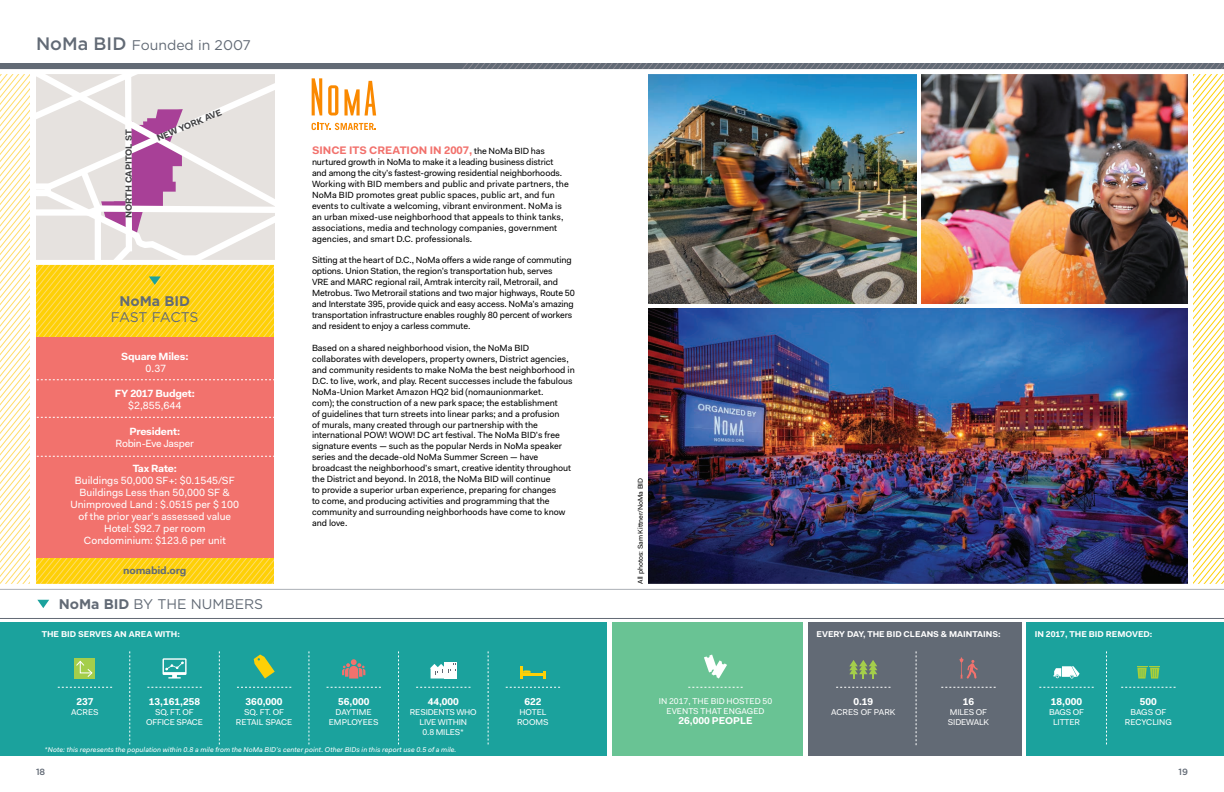
<style>
.page{position:relative;width:1224px;height:792px;background:#fff}
.page>*{position:absolute;margin:0;border:0;box-sizing:border-box;transform-origin:0 0}
.t1{font:14px "Gotham";color:#626a75}
.t2{font:700 14px "Gotham";color:#626a75}
.t3{font:700 11px "Fakt Pro";color:#f2726d}
.t4{font:10.5px/12px "Fakt Pro";color:#fff;text-align:center}
.t5{font:700 10.5px "Fakt Pro";letter-spacing:-.02em;color:#fff}
.t6{font:10.5px "Fakt Pro";letter-spacing:-.02em;color:#fff}
.t7{font:700 10.5px "Fakt Pro";letter-spacing:-.02em;color:#626a75}
.t8{font:700 10px "Fakt Pro";color:#fff}
.t9{font:9px/11px "Fakt Pro";color:#000}
.t10{font:700 9px "Fakt Pro";color:#414143}
.t11{font:500 9px "Gotham";color:#626a75}
.t12{font:8.5px/10px "Fakt Pro";color:#fff;text-align:center}
.t13{font:8.5px/10px "Fakt Pro";letter-spacing:-.02em;color:#fff;text-align:center}
.t14{font:700 8.5px "Fakt Pro";color:#fff}
.t15{font:italic 7px "Fakt Pro";letter-spacing:.01em;color:#fff}
.t16{font:7px "Fakt Pro";color:#000}
.s1{font-weight:500;font-size:18px}
.s2{font-weight:700}
.s3{font-weight:400;font-size:9px;color:#000}
</style>
<div class="page">
<div style="left:0;top:623px;width:606px;height:133px;background:#1ba29d"></div>
<svg style="left:130px;top:651px;width:1px;height:93px"></svg>
<svg style="left:219px;top:651px;width:1px;height:93px"></svg>
<svg style="left:309px;top:651px;width:1px;height:93px"></svg>
<svg style="left:398px;top:651px;width:1px;height:93px"></svg>
<svg style="left:488px;top:651px;width:1px;height:93px"></svg>
<div style="left:75px;top:658px;width:20px;height:21px;background:#a4ce4b"></div>
<svg style="left:76px;top:660px;width:17px;height:17px"></svg>
<svg style="left:58px;top:687px;width:54px;height:1px"></svg>
<svg style="left:163px;top:658px;width:24px;height:21px"></svg>
<svg style="left:147px;top:687px;width:55px;height:1px"></svg>
<svg style="left:254px;top:655px;width:21px;height:24px"></svg>
<svg style="left:237px;top:687px;width:54px;height:1px"></svg>
<svg style="left:342px;top:659px;width:23px;height:20px"></svg>
<svg style="left:327px;top:687px;width:54px;height:1px"></svg>
<div style="left:444px;top:662px;width:13px;height:17px;background:#fff"></div>
<svg style="left:430px;top:663px;width:26px;height:16px"></svg>
<svg style="left:416px;top:687px;width:55px;height:1px"></svg>
<svg style="left:543px;top:671px;width:3px;height:8px"></svg>
<hr style="left:521px;top:673px;width:24px;height:3px;background:#fed006">
<svg style="left:520px;top:666px;width:11px;height:13px"></svg>
<svg style="left:506px;top:687px;width:54px;height:1px"></svg>
<div style="left:808px;top:623px;width:214px;height:133px;background:#626a75"></div>
<div style="left:612px;top:623px;width:191px;height:133px;background:#69c394"></div>
<svg style="left:704px;top:655px;width:23px;height:24px"></svg>
<svg style="left:849px;top:660px;width:28px;height:19px"></svg>
<svg style="left:959px;top:657px;width:19px;height:22px"></svg>
<svg style="left:916px;top:651px;width:1px;height:94px"></svg>
<svg style="left:688px;top:687px;width:55px;height:1px"></svg>
<svg style="left:836px;top:687px;width:55px;height:1px"></svg>
<svg style="left:941px;top:687px;width:55px;height:1px"></svg>
<div style="left:1026px;top:623px;width:198px;height:133px;background:#1ba29d"></div>
<svg style="left:1137px;top:666px;width:23px;height:13px"></svg>
<svg style="left:1053px;top:666px;width:27px;height:13px"></svg>
<svg style="left:1039px;top:687px;width:55px;height:1px"></svg>
<svg style="left:1121px;top:687px;width:55px;height:1px"></svg>
<svg style="left:1106px;top:651px;width:1px;height:93px"></svg>
<img style="left:0;top:63px;width:1224px;height:556px">
<h1 class="t1" style="left:36px;top:36px;width:217px"><span class="s1">NoMa BID</span> Founded in 2007</h1>
<p class="t10" style="left:123px;top:218px;width:90px;rotate:-90deg">NORTH CAPITOL ST</p>
<p class="t10" style="left:155px;top:133px;width:71px;rotate:-23deg">NEW YORK AVE</p>
<h1 class="t2" style="left:119px;top:291px;width:72px">NoMa BID</h1>
<h1 class="t1" style="left:111px;top:309px;width:89px">FAST FACTS</h1>
<p class="t5" style="left:121px;top:349px;width:69px">Square Miles:</p>
<p class="t4" style="left:146px;top:362px;width:22px">0.37</p>
<p class="t5" style="left:115px;top:387px;width:82px">FY 2017 Budget:</p>
<p class="t4" style="left:128px;top:400px;width:55px">$2,855,644</p>
<p class="t5" style="left:129px;top:424px;width:52px">President:</p>
<p class="t6" style="left:116px;top:436px;width:80px">Robin-Eve Jasper</p>
<p class="t5" style="left:133px;top:462px;width:46px">Tax Rate:</p>
<p class="t4" style="left:70px;top:475px;width:170px">Buildings 50,000 SF+: $0.1545/SF<br>Buildings Less than 50,000 SF &amp;<br>Unimproved Land : $.0515 per $ 100 of the prior year’s assessed value<br>Hotel: $92.7 per room<br>Condominium: $123.6 per unit</p>
<p class="t7" style="left:123px;top:564px;width:65px">nomabid.org</p>
<h1 class="t1" style="left:59px;top:595px;width:206px"><span class="s2">NoMa BID</span> BY THE NUMBERS</h1>
<p class="t14" style="left:42px;top:628px;width:140px">THE BID SERVES AN AREA WITH:</p>
<p class="t3" style="left:312px;top:143px;width:235px">SINCE ITS CREATION IN 2007, <span class="s3">the NoMa BID has</span></p>
<p class="t9" style="left:312px;top:157px;width:258px">nurtured growth in NoMa to make it a leading business district and among the city’s fastest-growing residential neighborhoods.<br>Working with BID members and public and private partners, the NoMa BID promotes great public spaces, public art, and fun events to cultivate a welcoming, vibrant environment. NoMa is an urban mixed-use neighborhood that appeals to think tanks, associations, media and technology companies, government agencies, and smart D.C. professionals.</p>
<p class="t9" style="left:312px;top:255px;width:265px">Sitting at the heart of D.C., NoMa offers a wide range of commuting options. Union Station, the region’s transportation hub, serves<br>VRE and MARC regional rail, Amtrak intercity rail, Metrorail, and Metrobus. Two Metrorail stations and two major highways, Route 50 and Interstate 395, provide quick and easy access. NoMa’s amazing transportation infrastructure enables roughly 80 percent of workers and resident to enjoy a carless commute.</p>
<p class="t9" style="left:312px;top:342px;width:264px">Based on a shared neighborhood vision, the NoMa BID collaborates with developers, property owners, District agencies, and community residents to make NoMa the best neighborhood in D.C. to live, work, and play. Recent successes include the fabulous NoMa-Union Market Amazon HQ2 bid (nomaunionmarket.<br>com); the construction of a new park space; the establishment<br>of guidelines that turn streets into linear parks; and a profusion<br>of murals, many created through our partnership with the international POW! WOW! DC art festival. The NoMa BID’s free signature events — such as the popular Nerds in NoMa speaker series and the decade-old NoMa Summer Screen — have broadcast the neighborhood’s smart, creative identity throughout the District and beyond. In 2018, the NoMa BID will continue<br>to provide a superior urban experience, preparing for changes<br>to come, and producing activities and programming that the community and surrounding neighborhoods have come to know and love.</p>
<p class="t8" style="left:76px;top:695px;width:19px">237</p>
<p class="t13" style="left:71px;top:707px;width:29px">ACRES</p>
<p class="t8" style="left:149px;top:695px;width:53px">13,161,258</p>
<p class="t13" style="left:146px;top:707px;width:58px">SQ. FT. OF<br>OFFICE SPACE</p>
<p class="t8" style="left:246px;top:695px;width:39px">360,000</p>
<p class="t12" style="left:236px;top:707px;width:58px">SQ. FT. OF<br>RETAIL SPACE</p>
<p class="t8" style="left:338px;top:695px;width:33px">56,000</p>
<p class="t12" style="left:329px;top:707px;width:51px">DAYTIME<br>EMPLOYEES</p>
<p class="t8" style="left:428px;top:695px;width:33px">44,000</p>
<p class="t13" style="left:410px;top:707px;width:68px">RESIDENTS WHO<br>LIVE WITHIN<br>0.8 MILES*</p>
<p class="t8" style="left:524px;top:695px;width:19px">622</p>
<p class="t12" style="left:517px;top:707px;width:33px;text-align:left">HOTEL<br>ROOMS</p>
<p class="t15" style="left:45px;top:745px;width:413px">*Note: this represents the population within 0.8 a mile from the NoMa BID’s center point. Other BIDs in this report use 0.5 of a mile.</p>
<p class="t16" style="left:636px;top:584px;width:108px;rotate:-90deg">All photos: Sam Kittner/NoMa BID</p>
<p class="t12" style="left:659px;top:696px;width:115px">IN 2017, THE BID HOSTED 50<br>EVENTS THAT ENGAGED</p>
<p class="t8" style="left:678px;top:714px;width:76px">26,000 PEOPLE</p>
<p class="t14" style="left:816px;top:628px;width:186px">EVERY DAY, THE BID CLEANS &amp; MAINTAINS:</p>
<p class="t14" style="left:1035px;top:629px;width:119px">IN 2017, THE BID REMOVED:</p>
<p class="t8" style="left:853px;top:695px;width:21px">0.19</p>
<p class="t12" style="left:831px;top:707px;width:66px">ACRES OF PARK</p>
<p class="t8" style="left:963px;top:695px;width:13px">16</p>
<p class="t13" style="left:948px;top:707px;width:43px;text-align:left">MILES OF<br>SIDEWALK</p>
<p class="t8" style="left:1051px;top:695px;width:33px">18,000</p>
<p class="t13" style="left:1049px;top:707px;width:37px">BAGS OF<br>LITTER</p>
<p class="t8" style="left:1140px;top:695px;width:19px">500</p>
<p class="t12" style="left:1125px;top:707px;width:49px">BAGS OF<br>RECYCLING</p>
<p class="t11" style="left:36px;top:766px;width:11px">18</p>
<p class="t11" style="left:1178px;top:766px;width:11px">19</p>
</div>
